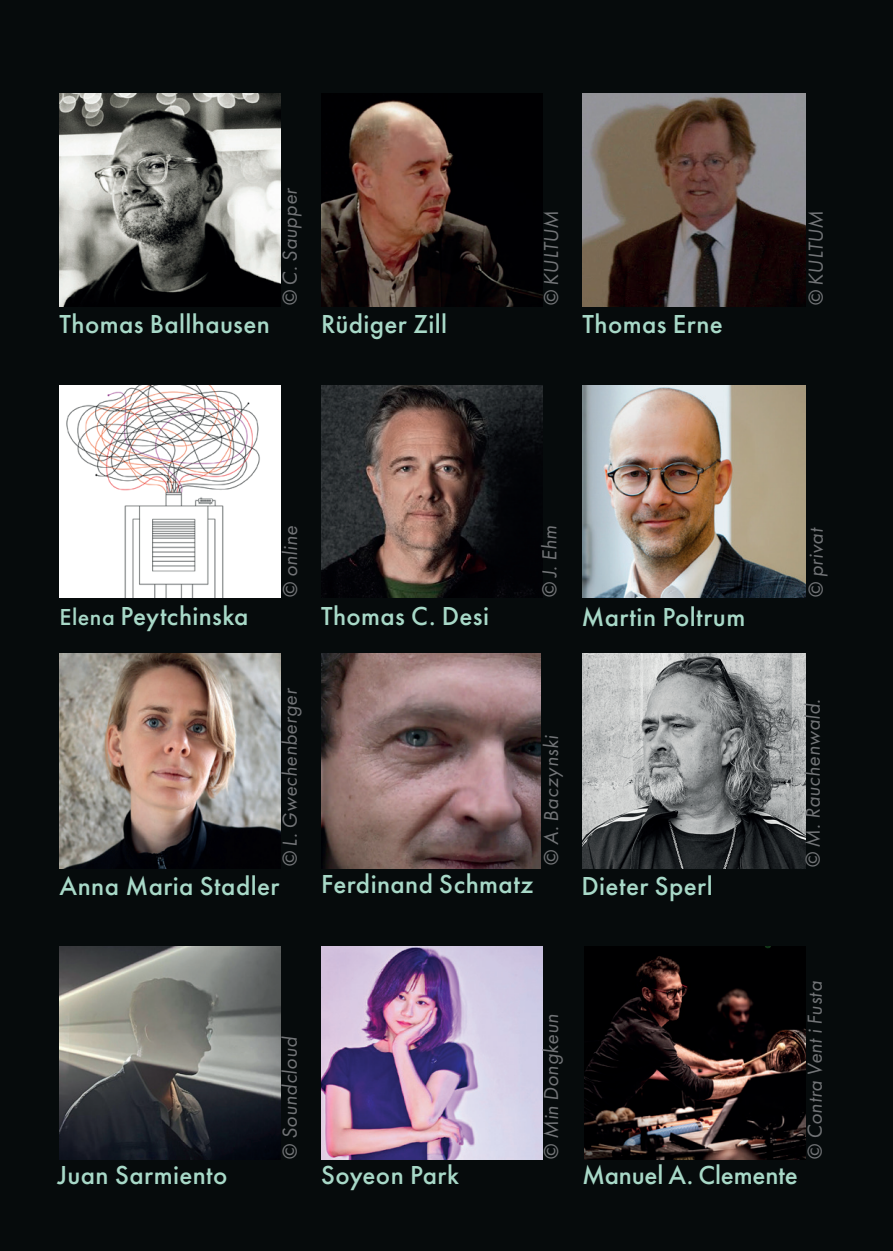
<style>
.page{position:relative;width:893px;height:1251px;background:#fff}
.page>*{position:absolute;margin:0;border:0;box-sizing:border-box;transform-origin:0 0}
.t1{font:500 27px "Futura PT";letter-spacing:.015em;color:#a8d9c8}
.t2{font:500 27px "Futura PT";letter-spacing:-.005em;color:#a8d9c8}
.t3{font:italic 21px "Futura PT";letter-spacing:.02em;color:#727477}
.s1{font-size:24px}
</style>
<div class="page">
<div style="left:0;top:0;width:893px;height:1250px;background:#060b0c"></div>
<img style="left:60px;top:94px;width:221px;height:212px">
<img style="left:60px;top:385px;width:221px;height:212px">
<img style="left:321px;top:94px;width:221px;height:212px">
<img style="left:321px;top:385px;width:221px;height:212px">
<img style="left:583px;top:94px;width:223px;height:212px">
<img style="left:583px;top:385px;width:223px;height:212px">
<img style="left:321px;top:653px;width:219px;height:214px">
<img style="left:60px;top:653px;width:221px;height:214px">
<img style="left:321px;top:946px;width:221px;height:213px">
<img style="left:583px;top:653px;width:223px;height:214px">
<img style="left:585px;top:946px;width:221px;height:213px">
<img style="left:60px;top:946px;width:221px;height:213px">
<p class="t1" style="left:60px;top:308px;width:212px">Thomas Ballhausen</p>
<p class="t3" style="left:277px;top:306px;width:120px;rotate:-90deg">© C. Saupper</p>
<p class="t3" style="left:539px;top:306px;width:97px;rotate:-90deg">© KULTUM</p>
<p class="t1" style="left:321px;top:308px;width:128px">Rüdiger Zill</p>
<p class="t1" style="left:583px;top:308px;width:142px">Thomas Erne</p>
<p class="t3" style="left:803px;top:306px;width:97px;rotate:-90deg">© KULTUM</p>
<p class="t3" style="left:278px;top:597px;width:74px;rotate:-90deg">© online</p>
<p class="t3" style="left:537px;top:597px;width:74px;rotate:-90deg">© J. Ehm</p>
<p class="t1" style="left:60px;top:599px;width:191px"><span class="s1">Elena</span> Peytchinska</p>
<p class="t1" style="left:321px;top:599px;width:170px">Thomas C. Desi</p>
<p class="t1" style="left:581px;top:600px;width:165px">Martin Poltrum</p>
<p class="t3" style="left:277px;top:867px;width:181px;rotate:-90deg">© L. Gwechenberger</p>
<p class="t3" style="left:539px;top:865px;width:132px;rotate:-90deg">© A. Baczynski</p>
<p class="t1" style="left:321px;top:867px;width:214px">Ferdinand Schmatz</p>
<p class="t1" style="left:60px;top:869px;width:221px">Anna Maria Stadler</p>
<p class="t1" style="left:581px;top:869px;width:133px">Dieter Sperl</p>
<p class="t3" style="left:277px;top:1159px;width:124px;rotate:-90deg">© Soundcloud</p>
<p class="t3" style="left:539px;top:1159px;width:146px;rotate:-90deg">© Min Dongkeun</p>
<p class="t3" style="left:803px;top:597px;width:71px;rotate:-90deg">© privat</p>
<p class="t3" style="left:800px;top:867px;width:170px;rotate:-90deg">© M. Rauchenwald.</p>
<p class="t3" style="left:802px;top:1159px;width:179px;rotate:-90deg">© Contra Vent i Fusta</p>
<p class="t1" style="left:57px;top:1158px;width:172px">Juan Sarmiento</p>
<p class="t2" style="left:582px;top:1158px;width:217px">Manuel A. Clemente</p>
<p class="t1" style="left:321px;top:1158px;width:139px">Soyeon Park</p>
</div>
